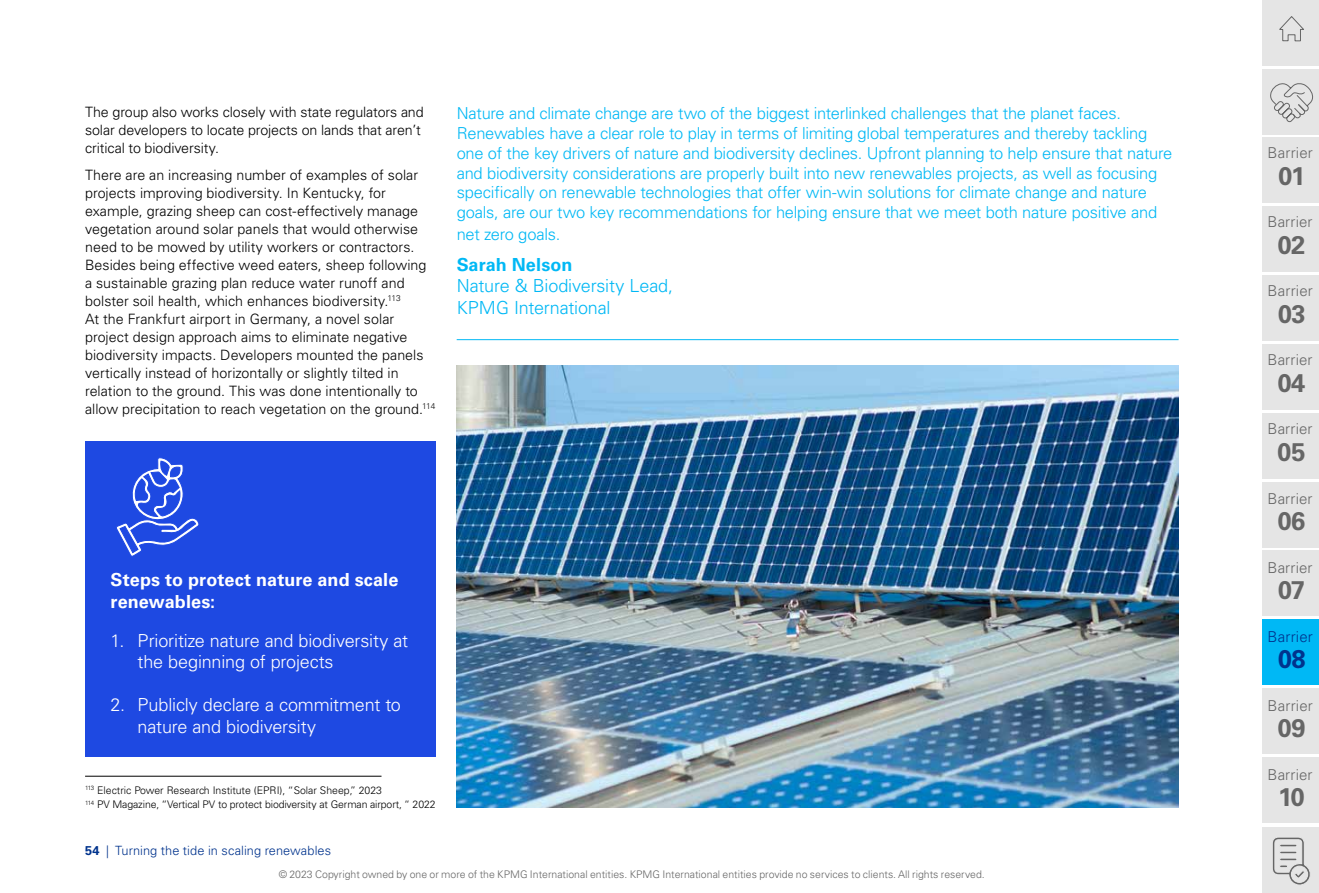
<style>
.page{position:relative;width:1319px;height:893px;background:#fff}
.page>*{position:absolute;margin:0;border:0;box-sizing:border-box;transform-origin:0 0}
.t1{font:700 25.5px "Univers LT Std";letter-spacing:-.02em;color:#666}
.t2{font:700 25.5px "Univers LT Std";color:#00338d}
.t3{font:300 18px/21.6px "Univers LT Std";letter-spacing:-.01em;color:#fff}
.t4{font:300 18px/21.6px "Univers LT Std";letter-spacing:-.01em;color:#00b8f5}
.t5{font:700 18px/21.6px "Univers LT Std";letter-spacing:.005em;color:#fff}
.t6{font:700 18px "Univers LT Std";letter-spacing:.005em;color:#00b8f5}
.t7{font:300 16.5px/19.8px "Univers LT Std";letter-spacing:-.015em;color:#00b8f5}
.t8{font:300 15px "Univers LT Std";letter-spacing:.01em;color:#666}
.t9{font:300 15px "Univers LT Std";letter-spacing:.01em;color:#00338d}
.t10{font:300 14.25px/18px "Univers LT Std";color:#000}
.t11{font:300 12.75px "Univers LT Std";letter-spacing:.005em;color:#00338d}
.t12{font:300 10.5px "Univers LT Std";color:#666}
.t13{font:300 10.5px/14.7px "Univers LT Std";letter-spacing:-.01em;color:#000}
.s1{font-weight:700}
</style>
<div class="page">
<hr style="left:85px;top:776px;width:296px;height:1px;background:#000">
<div style="left:85px;top:441px;width:350px;height:316px;background:#1e49e2"></div>
<svg style="left:116px;top:457px;width:83px;height:100px"></svg>
<hr style="left:456px;top:339px;width:722px;height:1px;background:#00b8f5">
<div style="left:1262px;top:69px;width:56px;height:66px;background:#e5e5e5"></div>
<svg style="left:1270px;top:83px;width:43px;height:40px"></svg>
<div style="left:1262px;top:827px;width:56px;height:66px;background:#e5e5e5"></div>
<svg style="left:1272px;top:837px;width:38px;height:48px"></svg>
<div style="left:1262px;top:137px;width:56px;height:66px;background:#e5e5e5"></div>
<div style="left:1262px;top:206px;width:56px;height:66px;background:#e5e5e5"></div>
<div style="left:1262px;top:275px;width:56px;height:65px;background:#e5e5e5"></div>
<div style="left:1262px;top:344px;width:56px;height:65px;background:#e5e5e5"></div>
<div style="left:1262px;top:413px;width:56px;height:65px;background:#e5e5e5"></div>
<div style="left:1262px;top:482px;width:56px;height:65px;background:#e5e5e5"></div>
<div style="left:1262px;top:551px;width:56px;height:65px;background:#e5e5e5"></div>
<div style="left:1262px;top:688px;width:56px;height:66px;background:#e5e5e5"></div>
<div style="left:1262px;top:757px;width:56px;height:66px;background:#e5e5e5"></div>
<div style="left:1262px;top:0;width:56px;height:66px;background:#e5e5e5"></div>
<svg style="left:1279px;top:16px;width:25px;height:26px"></svg>
<div style="left:1262px;top:620px;width:56px;height:65px;background:#00b8f5"></div>
<img style="left:456px;top:366px;width:722px;height:442px">
<p class="t10" style="left:85px;top:103px;width:340px">The group also works closely with state regulators and solar developers to locate projects on lands that aren’t critical to biodiversity.</p>
<p class="t10" style="left:85px;top:166px;width:352px">There are an increasing number of examples of solar projects improving biodiversity. In Kentucky, for example, grazing sheep can cost-effectively manage vegetation around solar panels that would otherwise need to be mowed by utility workers or contractors.<br>Besides being effective weed eaters, sheep following a sustainable grazing plan reduce water runoff and bolster soil health, which enhances biodiversity.<sup>113<br></sup>At the Frankfurt airport in Germany, a novel solar project design approach aims to eliminate negative biodiversity impacts. Developers mounted the panels vertically instead of horizontally or slightly tilted in relation to the ground. This was done intentionally to allow precipitation to reach vegetation on the ground.<sup>114</sup></p>
<p class="t7" style="left:456px;top:103px;width:717px">Nature and climate change are two of the biggest interlinked challenges that the planet faces.<br>Renewables have a clear role to play in terms of limiting global temperatures and thereby tackling one of the key drivers of nature and biodiversity declines. Upfront planning to help ensure that nature and biodiversity considerations are properly built into new renewables projects, as well as focusing specifically on renewable technologies that offer win-win solutions for climate change and nature goals, are our two key recommendations for helping ensure that we meet both nature positive and</p>
<p class="t7" style="left:456px;top:224px;width:105px">net zero goals.</p>
<p class="t6" style="left:456px;top:254px;width:117px">Sarah Nelson</p>
<p class="t4" style="left:456px;top:275px;width:218px">Nature &amp; Biodiversity Lead,<br>KPMG International</p>
<p class="t5" style="left:111px;top:569px;width:289px">Steps to protect nature and scale renewables:</p>
<p class="t3" style="left:138px;top:629px;width:272px;text-indent:-27px">1. Prioritize nature and biodiversity at the beginning of projects</p>
<p class="t3" style="left:138px;top:694px;width:265px;text-indent:-27px">2. Publicly declare a commitment to nature and biodiversity</p>
<p class="t13" style="left:85px;top:782px;width:352px"><sup>113</sup> Electric Power Research Institute (EPRI), “Solar Sheep,” 2023<br><sup>114</sup> PV Magazine, “Vertical PV to protect biodiversity at German airport, “ 2022</p>
<p class="t11" style="left:85px;top:842px;width:247px"><span class="s1">54</span> | Turning the tide in scaling renewables</p>
<p class="t12" style="left:279px;top:868px;width:707px">© 2023 Copyright owned by one or more of the KPMG International entities. KPMG International entities provide no services to clients. All rights reserved.</p>
<p class="t8" style="left:1267px;top:144px;width:47px">Barrier</p>
<h1 class="t1" style="left:1277px;top:161px;width:29px">01</h1>
<p class="t8" style="left:1267px;top:213px;width:47px">Barrier</p>
<h1 class="t1" style="left:1277px;top:230px;width:29px">02</h1>
<p class="t8" style="left:1267px;top:282px;width:47px">Barrier</p>
<h1 class="t1" style="left:1277px;top:299px;width:29px">03</h1>
<p class="t8" style="left:1267px;top:351px;width:47px">Barrier</p>
<h1 class="t1" style="left:1276px;top:368px;width:30px">04</h1>
<p class="t8" style="left:1267px;top:420px;width:47px">Barrier</p>
<h1 class="t1" style="left:1276px;top:437px;width:30px">05</h1>
<p class="t8" style="left:1267px;top:490px;width:47px">Barrier</p>
<h1 class="t1" style="left:1277px;top:506px;width:30px">06</h1>
<p class="t8" style="left:1267px;top:559px;width:47px">Barrier</p>
<h1 class="t1" style="left:1277px;top:575px;width:29px">07</h1>
<p class="t9" style="left:1267px;top:628px;width:47px">Barrier</p>
<h1 class="t2" style="left:1277px;top:644px;width:29px">08</h1>
<p class="t8" style="left:1267px;top:697px;width:47px">Barrier</p>
<h1 class="t1" style="left:1277px;top:713px;width:30px">09</h1>
<p class="t8" style="left:1267px;top:765px;width:47px">Barrier</p>
<h1 class="t1" style="left:1277px;top:782px;width:28px">10</h1>
</div>
